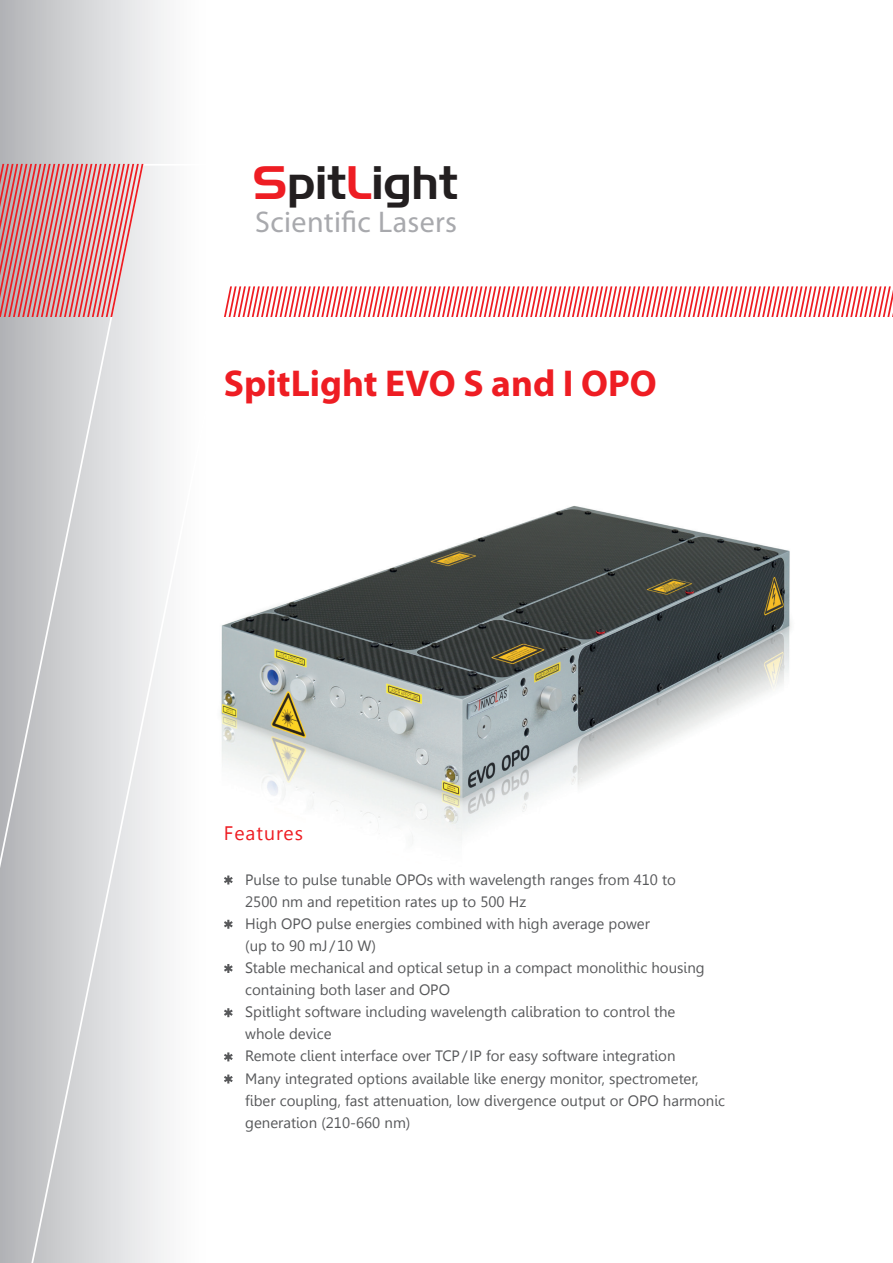
<style>
.page{position:relative;width:893px;height:1263px;background:#fff}
.page>*{position:absolute;margin:0;border:0;box-sizing:border-box;transform-origin:0 0}
.t1{font:45.6px "Handel Gothic BT";color:#231f20}
.t2{font:700 37.5px "Myriad Pro";color:#ee1d23}
.t3{font:30px "Myriad Pro";letter-spacing:.01em;color:#a8a9ad}
.t4{font:19.5px "Gisha";letter-spacing:.05em;color:#ee1d23}
.t5{font:15px/22px "Gisha";color:#57585a}
.s1{color:#ee1d23}
</style>
<div class="page">
<div style="left:0;top:0;width:216px;height:1263px;background:linear-gradient(to right,#b4b6b9,#fff)"></div>
<svg style="left:0;top:163px;width:230px;height:1100px"></svg>
<svg style="left:224px;top:286px;width:669px;height:31px"></svg>
<svg style="left:0;top:164px;width:143px;height:153px"></svg>
<img style="left:208px;top:497px;width:583px;height:383px">
<svg style="left:224px;top:875px;width:9px;height:9px"></svg>
<svg style="left:224px;top:920px;width:9px;height:9px"></svg>
<svg style="left:224px;top:964px;width:9px;height:9px"></svg>
<svg style="left:224px;top:1008px;width:9px;height:9px"></svg>
<svg style="left:224px;top:1052px;width:9px;height:9px"></svg>
<svg style="left:224px;top:1074px;width:9px;height:9px"></svg>
<h1 class="t1" style="left:253px;top:155px;width:207px"><span class="s1">S</span>pit<span class="s1">L</span>ight</h1>
<h3 class="t3" style="left:255px;top:206px;width:204px">Scientific Lasers</h3>
<h2 class="t2" style="left:224px;top:362px;width:434px">SpitLight EVO S and I OPO</h2>
<h3 class="t4" style="left:224px;top:822px;width:81px">Features</h3>
<p class="t5" style="left:245px;top:868px;width:481px">Pulse to pulse tunable OPOs with wavelength ranges from 410 to<br>2500 nm and repetition rates up to 500 Hz<br>High OPO pulse energies combined with high average power<br>(up to 90 mJ/10 W)<br>Stable mechanical and optical setup in a compact monolithic housing containing both laser and OPO<br>Spitlight software including wavelength calibration to control the<br>whole device<br>Remote client interface over TCP/IP for easy software integration<br>Many integrated options available like energy monitor, spectrometer, fiber coupling, fast attenuation, low divergence output or OPO harmonic generation (210-660 nm)</p>
</div>
